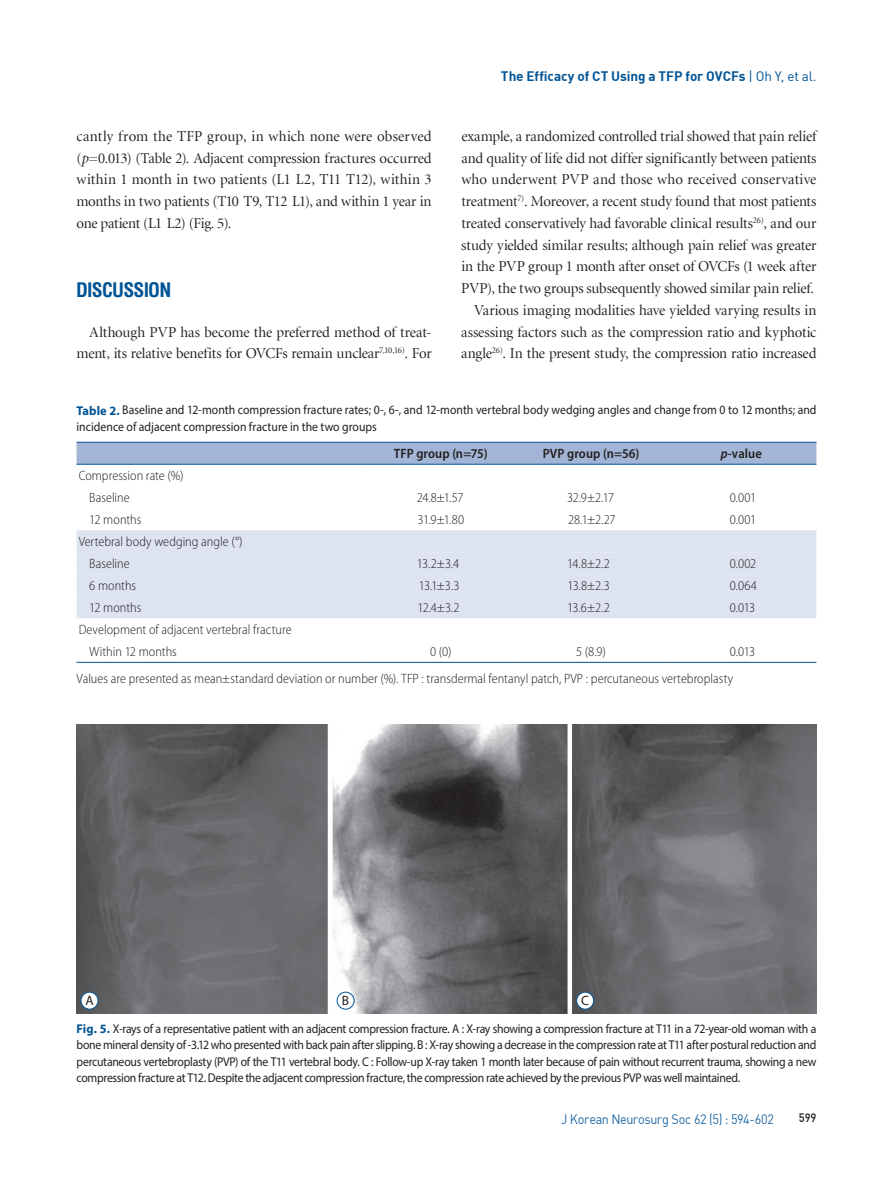
<style>
.page{position:relative;width:893px;height:1191px;background:#fff}
.page>*{position:absolute;margin:0;border:0;box-sizing:border-box;transform-origin:0 0}
.t1{font:700 condensed 19.5px "Helvetica";letter-spacing:-.04em;color:#005495}
.t2{font:15px/21.8px "Minion LT Display";letter-spacing:-.01em;color:#231f20;text-align:right}
.t3{font:300 semi-condensed 13.5px/22px "Myriad Pro";color:#231f20}
.t4{font:700 13.5px "DIN";letter-spacing:-.005em;color:#005495}
.t5{font:600 semi-condensed 13.5px "Myriad Pro";letter-spacing:.01em;color:#231f20}
.t6{font:13.5px "DIN";letter-spacing:-.025em;color:#2369a5;scale:.93 1}
.t7{font:13.5px "Myriad Pro";color:#231f20}
.t8{font:12.75px/16.5px "Myriad Pro";color:#231f20;scale:.92 1}
.t9{font:12px "Dinmed";color:#231f20;scale:.93 1}
.s1{font-family:"Minion LT";font-style:italic}
.s2{font-weight:400}
.s3{font-weight:700;color:#005495}
.s4{font-style:italic}
</style>
<div class="page">
<div style="left:77px;top:443px;width:739px;height:21px;background:#a3b5d6"></div>
<div style="left:77px;top:530px;width:739px;height:22px;background:#dde3f0"></div>
<div style="left:77px;top:552px;width:739px;height:66px;background:#dde3f0"></div>
<hr style="left:77px;top:442px;width:289px;height:1px;background:#005495">
<hr style="left:366px;top:442px;width:150px;height:1px;background:#005495">
<hr style="left:516px;top:442px;width:150px;height:1px;background:#005495">
<hr style="left:666px;top:442px;width:150px;height:1px;background:#005495">
<hr style="left:77px;top:464px;width:289px;height:1px;background:#005495">
<hr style="left:366px;top:464px;width:150px;height:1px;background:#005495">
<hr style="left:516px;top:464px;width:150px;height:1px;background:#005495">
<hr style="left:666px;top:464px;width:150px;height:1px;background:#005495">
<hr style="left:77px;top:662px;width:289px;height:1px;background:#005495">
<hr style="left:366px;top:662px;width:150px;height:1px;background:#005495">
<hr style="left:516px;top:662px;width:150px;height:1px;background:#005495">
<hr style="left:666px;top:662px;width:150px;height:1px;background:#005495">
<img style="left:77px;top:724px;width:739px;height:289px">
<div style="left:81px;top:992px;width:17px;height:17px;background:#fff;border-radius:50%"></div>
<div style="left:81px;top:992px;width:17px;height:17px;border:1px solid #005495;border-radius:50%"></div>
<div style="left:577px;top:992px;width:17px;height:17px;background:#fff;border-radius:50%"></div>
<div style="left:576px;top:992px;width:18px;height:17px;border:1px solid #005495;border-radius:50%"></div>
<div style="left:337px;top:992px;width:17px;height:17px;background:#fff;border-radius:50%"></div>
<div style="left:337px;top:992px;width:17px;height:17px;border:1px solid #005495;border-radius:50%"></div>
<div style="left:328px;top:723px;width:5px;height:291px;background:#fff"></div>
<div style="left:567px;top:723px;width:5px;height:291px;background:#fff"></div>
<p class="t2" style="left:76px;top:126px;width:357px;text-align:justify">cantly from the TFP group, in which none were observed (<span class="s1">p</span>=0.013) (Table 2). Adjacent compression fractures occurred within 1 month in two patients (L1 L2, T11 T12), within 3 months in two patients (T10 T9, T12 L1), and within 1 year in one patient (L1 L2) (Fig. 5).</p>
<h1 class="t1" style="left:76px;top:277px;width:97px">DISCUSSION</h1>
<p class="t2" style="left:76px;top:321px;width:357px">Although PVP has become the preferred method of treat&shy;ment, its relative benefits for OVCFs remain unclear<sup>7,10,16)</sup>. For</p>
<p class="t4" style="left:501px;top:68px;width:317px">The Efficacy of CT Using a TFP for OVCFs <span class="s2">| Oh Y, et al.</span></p>
<p class="t2" style="left:461px;top:126px;width:357px">example, a randomized controlled trial showed that pain relief and quality of life did not differ significantly between patients who underwent PVP and those who received conservative treatment<sup>7)</sup>. Moreover, a recent study found that most patients treated conservatively had favorable clinical results<sup>26)</sup>, and our study yielded similar results; although pain relief was greater in the PVP group 1 month after onset of OVCFs (1 week after PVP), the two groups subsequently showed similar pain relief.<br>Various imaging modalities have yielded varying results in assessing factors such as the compression ratio and kyphotic angle<sup>26)</sup>. In the present study, the compression ratio increased</p>
<p class="t8" style="left:77px;top:401px;width:806px"><span class="s3">Table 2.</span> Baseline and 12-month compression fracture rates; 0-, 6-, and 12-month vertebral body wedging angles and change from 0 to 12 months; and incidence of adjacent compression fracture in the two groups</p>
<p class="t5" style="left:394px;top:445px;width:95px">TFP group (n=75)</p>
<p class="t5" style="left:543px;top:445px;width:98px">PVP group (n=56)</p>
<p class="t5" style="left:721px;top:445px;width:43px"><span class="s4">p</span>-value</p>
<p class="t3" style="left:89px;top:464px;width:96px;text-indent:-11px">Compression rate (%)<br>Baseline</p>
<p class="t3" style="left:417px;top:486px;width:48px">24.8±1.57</p>
<p class="t3" style="left:567px;top:486px;width:49px">32.9±2.17</p>
<p class="t3" style="left:730px;top:486px;width:28px">0.001</p>
<p class="t3" style="left:89px;top:508px;width:54px">12 months</p>
<p class="t3" style="left:418px;top:508px;width:48px">31.9±1.80</p>
<p class="t3" style="left:568px;top:508px;width:49px">28.1±2.27</p>
<p class="t3" style="left:730px;top:508px;width:28px">0.001</p>
<p class="t3" style="left:89px;top:530px;width:155px;text-indent:-11px">Vertebral body wedging angle (°)<br>Baseline</p>
<p class="t3" style="left:417px;top:552px;width:44px">13.2±3.4</p>
<p class="t3" style="left:567px;top:552px;width:44px">14.8±2.2</p>
<p class="t3" style="left:730px;top:552px;width:28px">0.002</p>
<p class="t3" style="left:89px;top:574px;width:48px">6 months</p>
<p class="t3" style="left:419px;top:574px;width:42px">13.1±3.3</p>
<p class="t3" style="left:567px;top:574px;width:44px">13.8±2.3</p>
<p class="t3" style="left:730px;top:574px;width:29px">0.064</p>
<p class="t3" style="left:89px;top:596px;width:54px">12 months</p>
<p class="t3" style="left:417px;top:596px;width:44px">12.4±3.2</p>
<p class="t3" style="left:567px;top:596px;width:44px">13.6±2.2</p>
<p class="t3" style="left:730px;top:596px;width:27px">0.013</p>
<p class="t3" style="left:89px;top:618px;width:204px;text-indent:-11px">Development of adjacent vertebral fracture<br>Within 12 months</p>
<p class="t3" style="left:430px;top:640px;width:23px">0 (0)</p>
<p class="t3" style="left:576px;top:640px;width:31px">5 (8.9)</p>
<p class="t3" style="left:77px;top:638px;width:680px;line-height:26.7px;text-indent:653px">0.013<br>Values are presented as mean±standard deviation or number (%). TFP : transdermal fentanyl patch, PVP : percutaneous vertebroplasty</p>
<p class="t7" style="left:85px;top:992px;width:10px">A</p>
<p class="t7" style="left:342px;top:992px;width:9px">B</p>
<p class="t7" style="left:581px;top:992px;width:9px">C</p>
<p class="t8" style="left:77px;top:1019px;width:806px;text-align:justify"><span class="s3">Fig. 5.</span> X-rays of a representative patient with an adjacent compression fracture. A : X-ray showing a compression fracture at T11 in a 72-year-old woman with a bone mineral density of -3.12 who presented with back pain after slipping. B : X-ray showing a decrease in the compression rate at T11 after postural reduction and percutaneous vertebroplasty (PVP) of the T11 vertebral body. C : Follow-up X-ray taken 1 month later because of pain without recurrent trauma, showing a new compression fracture at T12. Despite the adjacent compression fracture, the compression rate achieved by the previous PVP was well maintained.</p>
<p class="t6" style="left:561px;top:1110px;width:230px">J Korean Neurosurg Soc 62 (5) : 594-602</p>
<p class="t9" style="left:799px;top:1109px;width:20px">599</p>
</div>
